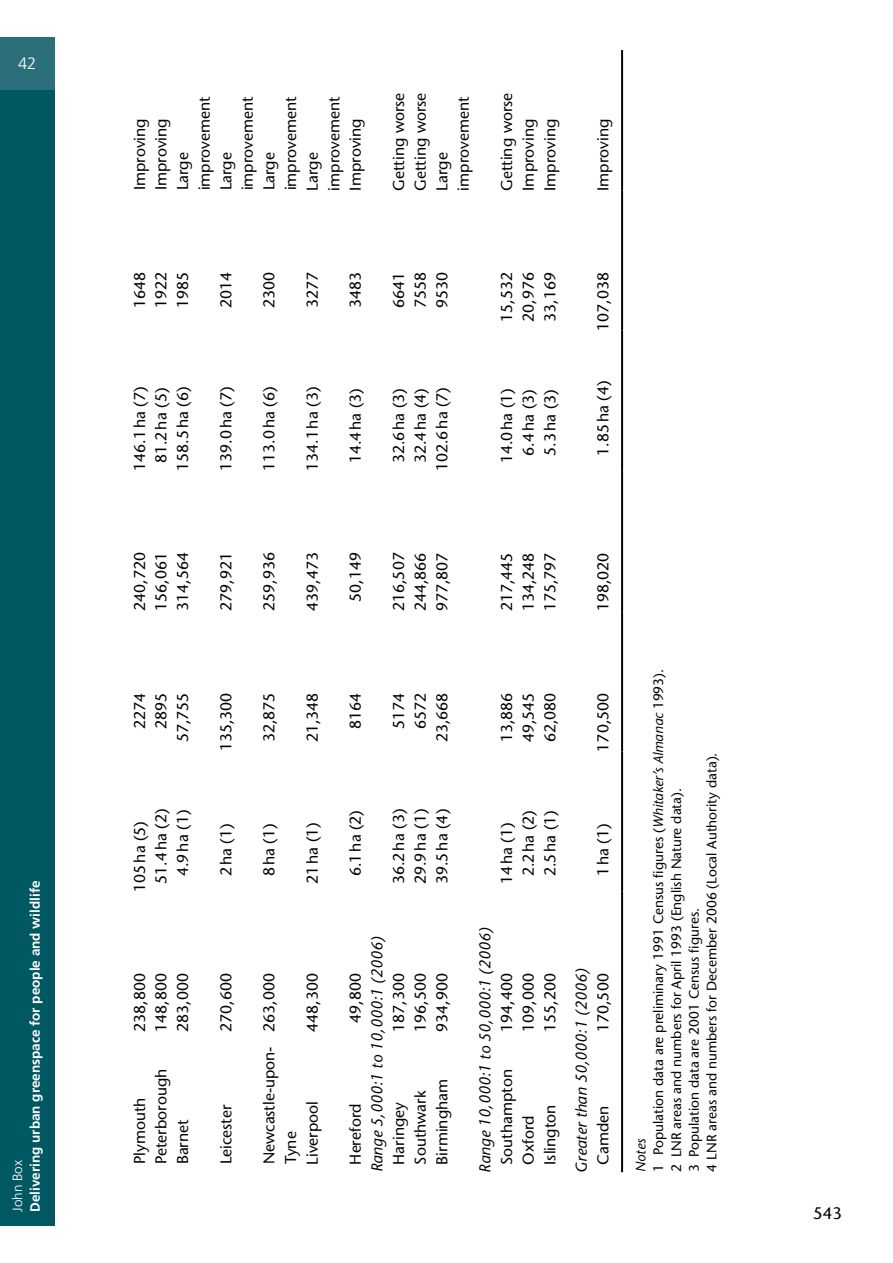
<style>
.page{position:relative;width:893px;height:1263px;background:#fff}
.page>*{position:absolute;margin:0;border:0;box-sizing:border-box;transform-origin:0 0}
.t1{font:16.65px "Stone Sans";color:#000}
.t2{font:300 16.5px "Frutiger LT Std";color:#fff}
.t3{font:15.75px/21.6px "Stone Sans";color:#000}
.t4{font:italic 15.75px "Stone Sans";color:#000}
.t5{font:13.8px/17.7px "Stone Sans";color:#000}
.t6{font:700 13.5px "Frutiger LT Std";color:#fff}
.t7{font:300 13.5px "Frutiger LT Std";color:#fff}
.s1{font-style:italic}
</style>
<div class="page">
<div style="left:0;top:90px;width:55px;height:1136px;background:#005862"></div>
<div style="left:0;top:37px;width:55px;height:53px;background:#2a6f79"></div>
<hr style="left:621px;top:1032px;width:2px;height:140px;background:#000">
<hr style="left:621px;top:892px;width:2px;height:140px;background:#000">
<hr style="left:621px;top:751px;width:2px;height:141px;background:#000">
<hr style="left:621px;top:611px;width:2px;height:140px;background:#000">
<hr style="left:621px;top:471px;width:2px;height:140px;background:#000">
<hr style="left:621px;top:331px;width:2px;height:140px;background:#000">
<hr style="left:621px;top:190px;width:2px;height:141px;background:#000">
<hr style="left:621px;top:50px;width:2px;height:140px;background:#000">
<p class="t2" style="left:18px;top:54px;width:20px">42</p>
<p class="t6" style="left:27px;top:1212px;width:333px;rotate:-90deg">Delivering urban greenspace for people and wildlife</p>
<p class="t7" style="left:10px;top:1212px;width:53px;rotate:-90deg">John Box</p>
<p class="t3" style="left:172px;top:190px;width:95px;rotate:-90deg">Large improvement</p>
<p class="t3" style="left:215px;top:190px;width:95px;rotate:-90deg">Large improvement</p>
<p class="t3" style="left:258px;top:190px;width:95px;rotate:-90deg">Large improvement</p>
<p class="t3" style="left:301px;top:190px;width:95px;rotate:-90deg">Large improvement</p>
<p class="t3" style="left:129px;top:190px;width:74px;rotate:-90deg">Improving</p>
<p class="t3" style="left:150px;top:190px;width:74px;rotate:-90deg">Improving</p>
<p class="t3" style="left:345px;top:191px;width:74px;rotate:-90deg">Improving</p>
<p class="t3" style="left:388px;top:191px;width:99px;rotate:-90deg">Getting worse</p>
<p class="t3" style="left:409px;top:191px;width:99px;rotate:-90deg">Getting worse</p>
<p class="t3" style="left:431px;top:191px;width:95px;rotate:-90deg">Large improvement</p>
<p class="t3" style="left:496px;top:191px;width:99px;rotate:-90deg">Getting worse</p>
<p class="t3" style="left:517px;top:191px;width:74px;rotate:-90deg">Improving</p>
<p class="t3" style="left:539px;top:191px;width:74px;rotate:-90deg">Improving</p>
<p class="t3" style="left:129px;top:308px;width:38px;rotate:-90deg">1648</p>
<p class="t3" style="left:150px;top:308px;width:38px;rotate:-90deg">1922</p>
<p class="t3" style="left:172px;top:308px;width:38px;rotate:-90deg">1985</p>
<p class="t3" style="left:215px;top:308px;width:38px;rotate:-90deg">2014</p>
<p class="t3" style="left:258px;top:308px;width:38px;rotate:-90deg">2300</p>
<p class="t3" style="left:301px;top:308px;width:38px;rotate:-90deg">3277</p>
<p class="t3" style="left:345px;top:308px;width:38px;rotate:-90deg">3483</p>
<p class="t3" style="left:388px;top:308px;width:38px;rotate:-90deg">6641</p>
<p class="t3" style="left:409px;top:308px;width:38px;rotate:-90deg">7558</p>
<p class="t3" style="left:431px;top:308px;width:38px;rotate:-90deg">9530</p>
<p class="t3" style="left:129px;top:471px;width:86px;rotate:-90deg">146.1ha (7)</p>
<p class="t3" style="left:172px;top:471px;width:86px;rotate:-90deg">158.5ha (6)</p>
<p class="t3" style="left:150px;top:463px;width:77px;rotate:-90deg">81.2ha (5)</p>
<p class="t3" style="left:215px;top:471px;width:86px;rotate:-90deg">139.0ha (7)</p>
<p class="t3" style="left:258px;top:471px;width:86px;rotate:-90deg">113.0ha (6)</p>
<p class="t3" style="left:301px;top:471px;width:86px;rotate:-90deg">134.1ha (3)</p>
<p class="t3" style="left:345px;top:463px;width:77px;rotate:-90deg">14.4ha (3)</p>
<p class="t3" style="left:431px;top:471px;width:86px;rotate:-90deg">102.6ha (7)</p>
<p class="t3" style="left:388px;top:463px;width:77px;rotate:-90deg">32.6ha (3)</p>
<p class="t3" style="left:409px;top:463px;width:77px;rotate:-90deg">32.4ha (4)</p>
<p class="t3" style="left:517px;top:322px;width:51px;rotate:-90deg">20,976</p>
<p class="t3" style="left:539px;top:322px;width:51px;rotate:-90deg">33,169</p>
<p class="t3" style="left:496px;top:322px;width:51px;rotate:-90deg">15,532</p>
<p class="t3" style="left:496px;top:463px;width:77px;rotate:-90deg">14.0ha (1)</p>
<p class="t3" style="left:517px;top:455px;width:68px;rotate:-90deg">6.4ha (3)</p>
<p class="t3" style="left:539px;top:455px;width:68px;rotate:-90deg">5.3ha (3)</p>
<p class="t3" style="left:592px;top:191px;width:74px;rotate:-90deg">Improving</p>
<p class="t3" style="left:592px;top:331px;width:60px;rotate:-90deg">107,038</p>
<p class="t3" style="left:592px;top:456px;width:77px;rotate:-90deg">1.85ha (4)</p>
<p class="t3" style="left:129px;top:611px;width:60px;rotate:-90deg">240,720</p>
<p class="t3" style="left:172px;top:611px;width:60px;rotate:-90deg">314,564</p>
<p class="t3" style="left:150px;top:611px;width:60px;rotate:-90deg">156,061</p>
<p class="t3" style="left:215px;top:611px;width:60px;rotate:-90deg">279,921</p>
<p class="t3" style="left:129px;top:728px;width:38px;rotate:-90deg">2274</p>
<p class="t3" style="left:150px;top:729px;width:38px;rotate:-90deg">2895</p>
<p class="t3" style="left:172px;top:742px;width:51px;rotate:-90deg">57,755</p>
<p class="t3" style="left:150px;top:884px;width:77px;rotate:-90deg">51.4ha (2)</p>
<p class="t3" style="left:172px;top:876px;width:68px;rotate:-90deg">4.9ha (1)</p>
<p class="t3" style="left:129px;top:892px;width:72px;rotate:-90deg">105ha (5)</p>
<p class="t3" style="left:215px;top:751px;width:60px;rotate:-90deg">135,300</p>
<p class="t3" style="left:215px;top:876px;width:54px;rotate:-90deg">2ha (1)</p>
<p class="t3" style="left:129px;top:1032px;width:60px;rotate:-90deg">238,800</p>
<p class="t3" style="left:150px;top:1032px;width:60px;rotate:-90deg">148,800</p>
<p class="t3" style="left:172px;top:1032px;width:60px;rotate:-90deg">283,000</p>
<p class="t3" style="left:150px;top:1164px;width:97px;rotate:-90deg">Peterborough</p>
<p class="t3" style="left:129px;top:1164px;width:68px;rotate:-90deg">Plymouth</p>
<p class="t3" style="left:172px;top:1164px;width:46px;rotate:-90deg">Barnet</p>
<p class="t3" style="left:215px;top:1032px;width:60px;rotate:-90deg">270,600</p>
<p class="t3" style="left:215px;top:1164px;width:61px;rotate:-90deg">Leicester</p>
<p class="t3" style="left:258px;top:611px;width:60px;rotate:-90deg">259,936</p>
<p class="t3" style="left:301px;top:611px;width:60px;rotate:-90deg">439,473</p>
<p class="t3" style="left:345px;top:602px;width:51px;rotate:-90deg">50,149</p>
<p class="t3" style="left:409px;top:611px;width:60px;rotate:-90deg">244,866</p>
<p class="t3" style="left:388px;top:611px;width:60px;rotate:-90deg">216,507</p>
<p class="t3" style="left:431px;top:611px;width:60px;rotate:-90deg">977,807</p>
<p class="t3" style="left:258px;top:742px;width:51px;rotate:-90deg">32,875</p>
<p class="t3" style="left:301px;top:742px;width:51px;rotate:-90deg">21,348</p>
<p class="t3" style="left:258px;top:876px;width:54px;rotate:-90deg">8ha (1)</p>
<p class="t3" style="left:301px;top:884px;width:63px;rotate:-90deg">21ha (1)</p>
<p class="t3" style="left:258px;top:1032px;width:60px;rotate:-90deg">263,000</p>
<p class="t3" style="left:301px;top:1032px;width:60px;rotate:-90deg">448,300</p>
<p class="t3" style="left:258px;top:1164px;width:120px;rotate:-90deg">Newcastle-upon-<br>Tyne</p>
<p class="t3" style="left:301px;top:1164px;width:65px;rotate:-90deg">Liverpool</p>
<p class="t3" style="left:345px;top:729px;width:38px;rotate:-90deg">8164</p>
<p class="t3" style="left:345px;top:876px;width:68px;rotate:-90deg">6.1ha (2)</p>
<p class="t3" style="left:388px;top:729px;width:38px;rotate:-90deg">5174</p>
<p class="t3" style="left:409px;top:729px;width:38px;rotate:-90deg">6572</p>
<p class="t3" style="left:431px;top:742px;width:51px;rotate:-90deg">23,668</p>
<p class="t3" style="left:388px;top:884px;width:77px;rotate:-90deg">36.2ha (3)</p>
<p class="t3" style="left:409px;top:884px;width:77px;rotate:-90deg">29.9ha (1)</p>
<p class="t3" style="left:431px;top:884px;width:77px;rotate:-90deg">39.5ha (4)</p>
<p class="t4" style="left:367px;top:1172px;width:238px;rotate:-90deg">Range 5,000:1 to 10,000:1 (2006)</p>
<p class="t3" style="left:345px;top:1023px;width:51px;rotate:-90deg">49,800</p>
<p class="t3" style="left:388px;top:1032px;width:60px;rotate:-90deg">187,300</p>
<p class="t3" style="left:409px;top:1032px;width:60px;rotate:-90deg">196,500</p>
<p class="t3" style="left:431px;top:1032px;width:60px;rotate:-90deg">934,900</p>
<p class="t3" style="left:431px;top:1164px;width:87px;rotate:-90deg">Birmingham</p>
<p class="t3" style="left:409px;top:1164px;width:75px;rotate:-90deg">Southwark</p>
<p class="t3" style="left:388px;top:1164px;width:64px;rotate:-90deg">Haringey</p>
<p class="t3" style="left:345px;top:1164px;width:62px;rotate:-90deg">Hereford</p>
<p class="t3" style="left:539px;top:611px;width:60px;rotate:-90deg">175,797</p>
<p class="t3" style="left:517px;top:611px;width:60px;rotate:-90deg">134,248</p>
<p class="t3" style="left:496px;top:611px;width:60px;rotate:-90deg">217,445</p>
<p class="t3" style="left:592px;top:611px;width:60px;rotate:-90deg">198,020</p>
<p class="t3" style="left:496px;top:742px;width:51px;rotate:-90deg">13,886</p>
<p class="t3" style="left:539px;top:742px;width:51px;rotate:-90deg">62,080</p>
<p class="t3" style="left:517px;top:742px;width:51px;rotate:-90deg">49,545</p>
<p class="t3" style="left:592px;top:751px;width:60px;rotate:-90deg">170,500</p>
<p class="t3" style="left:517px;top:876px;width:68px;rotate:-90deg">2.2ha (2)</p>
<p class="t3" style="left:539px;top:876px;width:68px;rotate:-90deg">2.5ha (1)</p>
<p class="t3" style="left:496px;top:884px;width:63px;rotate:-90deg">14ha (1)</p>
<p class="t3" style="left:592px;top:876px;width:54px;rotate:-90deg">1ha (1)</p>
<p class="t4" style="left:475px;top:1172px;width:247px;rotate:-90deg">Range 10,000:1 to 50,000:1 (2006)</p>
<p class="t3" style="left:496px;top:1032px;width:60px;rotate:-90deg">194,400</p>
<p class="t3" style="left:517px;top:1032px;width:60px;rotate:-90deg">109,000</p>
<p class="t3" style="left:539px;top:1032px;width:60px;rotate:-90deg">155,200</p>
<p class="t3" style="left:496px;top:1165px;width:97px;rotate:-90deg">Southampton</p>
<p class="t3" style="left:539px;top:1165px;width:61px;rotate:-90deg">Islington</p>
<p class="t3" style="left:517px;top:1165px;width:51px;rotate:-90deg">Oxford</p>
<p class="t4" style="left:572px;top:1172px;width:206px;rotate:-90deg">Greater than 50,000:1 (2006)</p>
<p class="t3" style="left:592px;top:1032px;width:60px;rotate:-90deg">170,500</p>
<p class="t3" style="left:592px;top:1165px;width:61px;rotate:-90deg">Camden</p>
<p class="t5" style="left:632px;top:1172px;width:505px;rotate:-90deg"><span class="s1">Notes<br></span>1 Population data are preliminary 1991 Census figures (<span class="s1">Whitaker’s Almanac</span> 1993).<br>2 LNR areas and numbers for April 1993 (English Nature data).<br>3 Population data are 2001 Census figures.<br>4 LNR areas and numbers for December 2006 (Local Authority data).</p>
<p class="t1" style="left:813px;top:1202px;width:30px">543</p>
</div>
